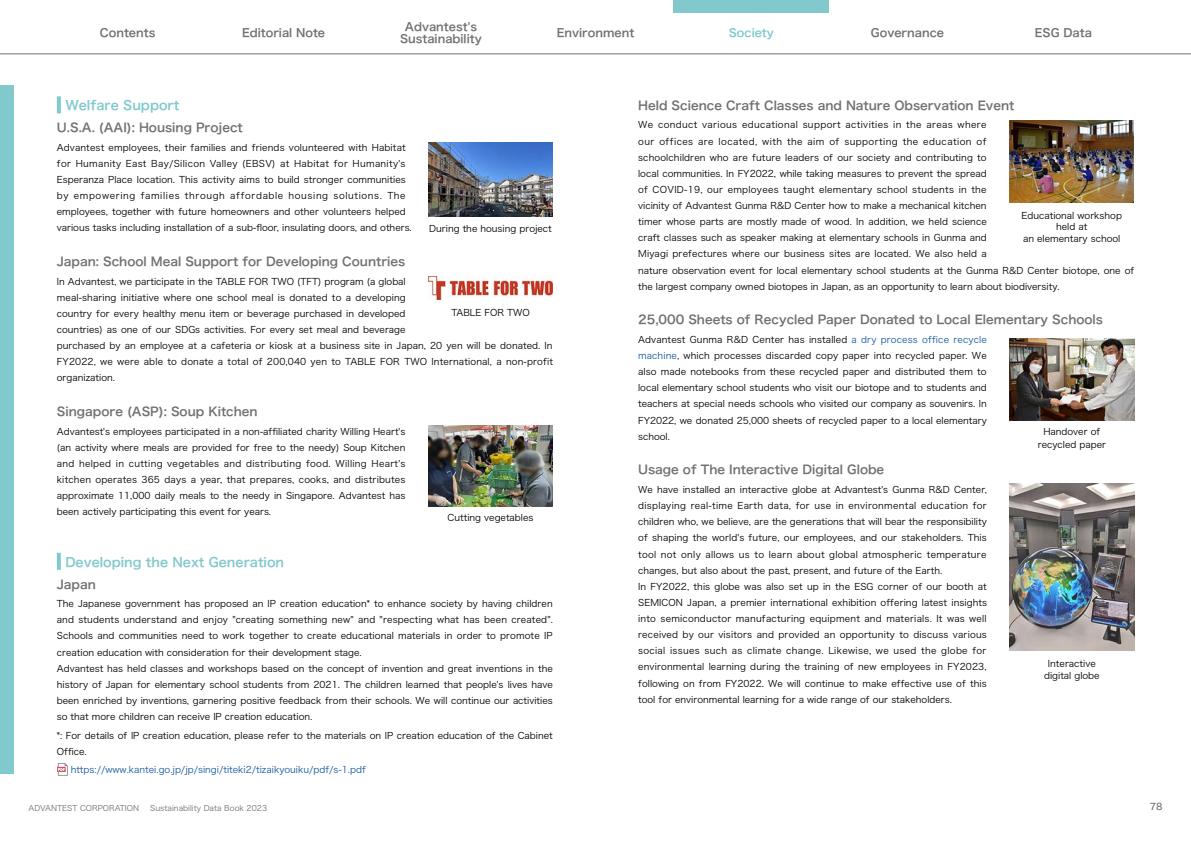
<style>
.page{position:relative;width:1191px;height:842px;background:#fff}
.page>*{position:absolute;margin:0;border:0;box-sizing:border-box;transform-origin:0 0}
.t1{font:12.8px "Hira Kaku Std W6";color:#81c9cd}
.t2{font:12px "Hira Kaku Std W6";color:#727171}
.t3{font:11.3px/12px "Hira Kaku Pro N W6";color:#727171;text-align:center}
.t4{font:11.3px "Hira Kaku Pro N W6";color:#81c9cd}
.t5{font:9.2px/16.1px "Hira Kaku Std W3";color:#000}
.t6{font:9.2px "Hira Kaku Std W3";color:#15599f}
.t7{font:9.2px "Hira Kaku Std W5";color:#727171}
.t8{font:7.8px "Hira Kaku Std W3";color:#727171}
.s1{color:#15599f}
</style>
<div class="page">
<div style="left:0;top:85px;width:13px;height:689px;background:#81c9cd"></div>
<div style="left:673px;top:0;width:156px;height:12px;background:#81c9cd"></div>
<hr style="left:517px;top:54px;width:156px;height:1px;background:#727171">
<hr style="left:673px;top:54px;width:156px;height:1px;background:#727171">
<hr style="left:829px;top:54px;width:156px;height:1px;background:#727171">
<hr style="left:985px;top:54px;width:156px;height:1px;background:#727171">
<hr style="left:0;top:54px;width:50px;height:1px;background:#727171">
<hr style="left:50px;top:54px;width:156px;height:1px;background:#727171">
<hr style="left:206px;top:54px;width:155px;height:1px;background:#727171">
<hr style="left:361px;top:54px;width:156px;height:1px;background:#727171">
<hr style="left:1141px;top:54px;width:50px;height:1px;background:#727171">
<svg style="left:57px;top:96px;width:4px;height:17px"></svg>
<svg style="left:57px;top:553px;width:4px;height:17px"></svg>
<svg style="left:57px;top:763px;width:11px;height:12px"></svg>
<img style="left:428px;top:142px;width:125px;height:75px">
<img style="left:428px;top:276px;width:125px;height:23px">
<img style="left:428px;top:426px;width:124px;height:80px">
<img style="left:1009px;top:120px;width:124px;height:82px">
<img style="left:1009px;top:338px;width:125px;height:82px">
<img style="left:1009px;top:484px;width:125px;height:166px">
<p class="t3" style="left:100px;top:27px;width:57px">Contents</p>
<p class="t3" style="left:242px;top:27px;width:85px">Editorial Note</p>
<p class="t3" style="left:400px;top:21px;width:83px">Advantest's<br>Sustainability</p>
<p class="t3" style="left:557px;top:27px;width:79px">Environment</p>
<p class="t4" style="left:729px;top:23px;width:47px">Society</p>
<p class="t3" style="left:871px;top:27px;width:75px">Governance</p>
<p class="t3" style="left:1034px;top:27px;width:59px">ESG Data</p>
<h1 class="t1" style="left:65px;top:96px;width:116px">Welfare Support</h1>
<h2 class="t2" style="left:57px;top:118px;width:187px">U.S.A. (AAI): Housing Project</h2>
<p class="t5" style="left:57px;top:139px;width:356px">Advantest employees, their families and friends volunteered with Habitat for Humanity East Bay/Silicon Valley (EBSV) at Habitat for Humanity's Esperanza Place location. This activity aims to build stronger communities by empowering families through affordable housing solutions. The employees, together with future homeowners and other volunteers helped various tasks including installation of a sub-floor, insulating doors, and others.</p>
<h2 class="t2" style="left:57px;top:252px;width:350px">Japan: School Meal Support for Developing Countries</h2>
<p class="t5" style="left:57px;top:273px;width:497px">In Advantest, we participate in the TABLE FOR TWO (TFT) program (a global<br>meal-sharing initiative where one school meal is donated to a developing<br>country for every healthy menu item or beverage purchased in developed<br>countries) as one of our SDGs activities. For every set meal and beverage<br>purchased by an employee at a cafeteria or kiosk at a business site in Japan, 20 yen will be donated. In FY2022, we were able to donate a total of 200,040 yen to TABLE FOR TWO International, a non-profit organization.</p>
<h2 class="t2" style="left:57px;top:402px;width:202px">Singapore (ASP): Soup Kitchen</h2>
<p class="t5" style="left:57px;top:423px;width:350px;text-align:justify">Advantest's employees participated in a non-affiliated charity Willing Heart's (an activity where meals are provided for free to the needy) Soup Kitchen and helped in cutting vegetables and distributing food. Willing Heart's kitchen operates 365 days a year, that prepares, cooks, and distributes approximate 11,000 daily meals to the needy in Singapore. Advantest has been actively participating this event for years.</p>
<h1 class="t1" style="left:65px;top:552px;width:220px">Developing the Next Generation</h1>
<h2 class="t2" style="left:57px;top:575px;width:41px">Japan</h2>
<p class="t5" style="left:57px;top:595px;width:497px">The Japanese government has proposed an IP creation education* to enhance society by having children and students understand and enjoy "creating something new" and "respecting what has been created".<br>Schools and communities need to work together to create educational materials in order to promote IP creation education with consideration for their development stage.<br>Advantest has held classes and workshops based on the concept of invention and great inventions in the history of Japan for elementary school students from 2021. The children learned that people's lives have been enriched by inventions, garnering positive feedback from their schools. We will continue our activities so that more children can receive IP creation education.</p>
<p class="t5" style="left:57px;top:727px;width:497px">*: For details of IP creation education, please refer to the materials on IP creation education of the Cabinet<br>Office.</p>
<p class="t6" style="left:71px;top:762px;width:297px">https://www.kantei.go.jp/jp/singi/titeki2/tizaikyouiku/pdf/s-1.pdf</p>
<p class="t5" style="left:429px;top:220px;width:124px">During the housing project</p>
<p class="t5" style="left:451px;top:304px;width:80px">TABLE FOR TWO</p>
<p class="t5" style="left:447px;top:509px;width:87px">Cutting vegetables</p>
<h2 class="t2" style="left:638px;top:96px;width:378px">Held Science Craft Classes and Nature Observation Event</h2>
<p class="t5" style="left:638px;top:117px;width:498px">We conduct various educational support activities in the areas where<br>our offices are located, with the aim of supporting the education of<br>schoolchildren who are future leaders of our society and contributing to<br>local communities. In FY2022, while taking measures to prevent the spread<br>of COVID-19, our employees taught elementary school students in the<br>vicinity of Advantest Gunma R&amp;D Center how to make a mechanical kitchen<br>timer whose parts are mostly made of wood. In addition, we held science<br>craft classes such as speaker making at elementary schools in Gunma and<br>Miyagi prefectures where our business sites are located. We also held a<br>nature observation event for local elementary school students at the Gunma R&amp;D Center biotope, one of the largest company owned biotopes in Japan, as an opportunity to learn about biodiversity.</p>
<h2 class="t2" style="left:638px;top:311px;width:466px">25,000 Sheets of Recycled Paper Donated to Local Elementary Schools</h2>
<p class="t5" style="left:638px;top:331px;width:350px;text-align:justify">Advantest Gunma R&amp;D Center has installed <span class="s1">a dry process office recycle machine</span>, which processes discarded copy paper into recycled paper. We also made notebooks from these recycled paper and distributed them to local elementary school students who visit our biotope and to students and teachers at special needs schools who visited our company as souvenirs. In FY2022, we donated 25,000 sheets of recycled paper to a local elementary school.</p>
<h2 class="t2" style="left:638px;top:461px;width:248px">Usage of The Interactive Digital Globe</h2>
<p class="t5" style="left:638px;top:481px;width:350px">We have installed an interactive globe at Advantest's Gunma R&amp;D Center, displaying real-time Earth data, for use in environmental education for children who, we believe, are the generations that will bear the responsibility of shaping the world's future, our employees, and our stakeholders. This tool not only allows us to learn about global atmospheric temperature changes, but also about the past, present, and future of the Earth.<br>In FY2022, this globe was also set up in the ESG corner of our booth at SEMICON Japan, a premier international exhibition offering latest insights into semiconductor manufacturing equipment and materials. It was well received by our visitors and provided an opportunity to discuss various social issues such as climate change. Likewise, we used the globe for environmental learning during the training of new employees in FY2023, following on from FY2022. We will continue to make effective use of this tool for environmental learning for a wide range of our stakeholders.</p>
<p class="t5" style="left:1021px;top:210px;width:102px;line-height:11.3px;text-align:center">Educational workshop held at<br>an elementary school</p>
<p class="t5" style="left:1037px;top:425px;width:70px;line-height:12.8px;text-align:center">Handover of recycled paper</p>
<p class="t5" style="left:1044px;top:657px;width:57px;line-height:12.8px;text-align:center">Interactive digital globe</p>
<p class="t8" style="left:28px;top:802px;width:112px">ADVANTEST CORPORATION</p>
<p class="t8" style="left:150px;top:802px;width:118px">Sustainability Data Book 2023</p>
<p class="t7" style="left:1149px;top:800px;width:14px">78</p>
</div>
